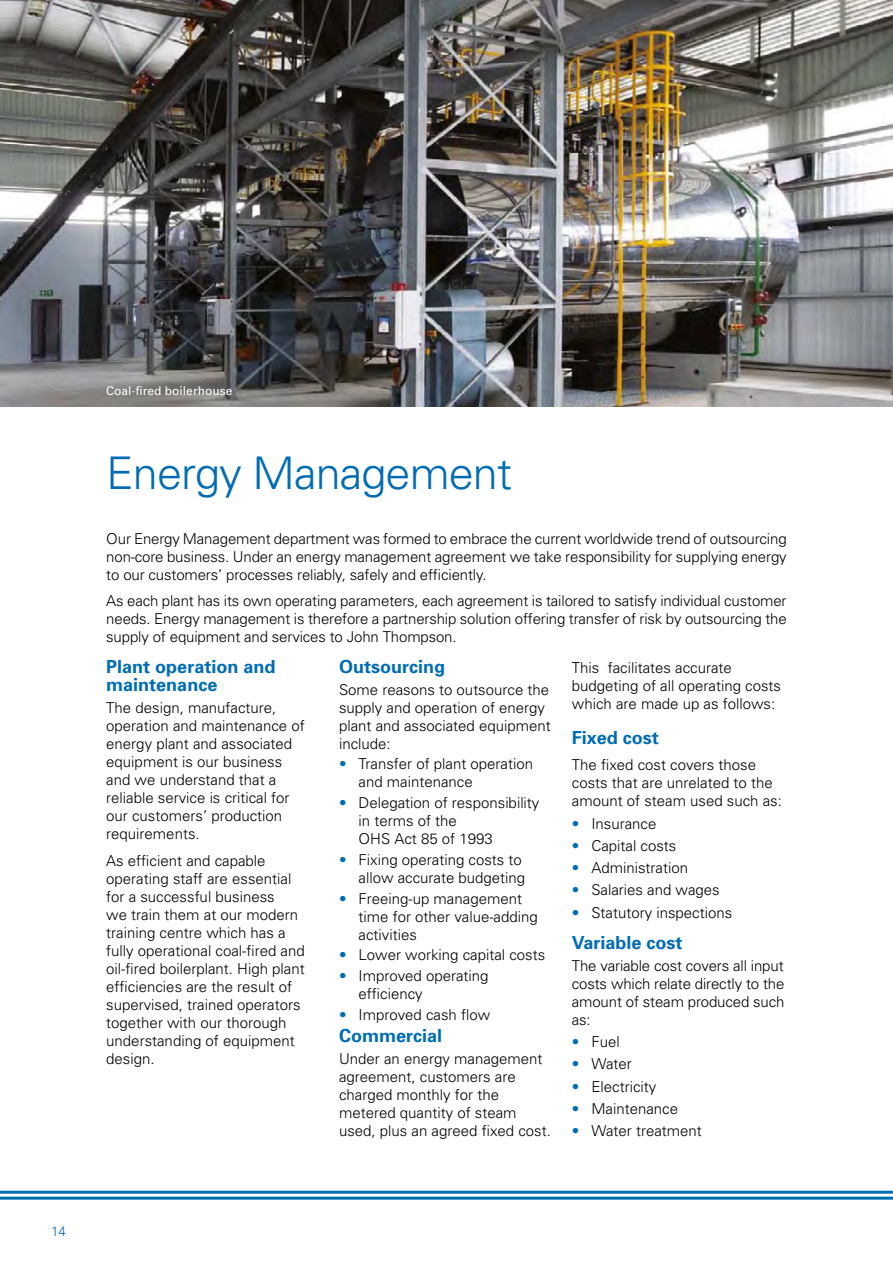
<style>
.page{position:relative;width:893px;height:1263px;background:#fff}
.page>*{position:absolute;margin:0;border:0;box-sizing:border-box;transform-origin:0 0}
.t1{font:300 45px "Univers";letter-spacing:-.02em;color:#006cb6}
.t2{font:700 18px/18px "Univers";color:#006cb6}
.t3{font:300 15px/18px "Univers";color:#000}
.t4{font:300 13.5px "Univers";color:#006cb6}
.t5{font:12px "Univers";color:#fff}
.s1{color:#006cb6}
</style>
<div class="page">
<img style="left:0;top:0;width:893px;height:406px">
<hr style="left:0;top:1197px;width:893px;height:3px;background:#006cb6">
<hr style="left:0;top:1191px;width:893px;height:3px;background:#006cb6">
<p class="t4" style="left:51px;top:1223px;width:17px">14</p>
<p class="t5" style="left:106px;top:383px;width:128px">Coal-fired boilerhouse</p>
<h1 class="t1" style="left:106px;top:446px;width:407px">Energy Management</h1>
<p class="t3" style="left:106px;top:529px;width:682px;text-align:justify">Our Energy Management department was formed to embrace the current worldwide trend of outsourcing non-core business. Under an energy management agreement we take responsibility for supplying energy to our customers’ processes reliably, safely and efficiently.</p>
<p class="t3" style="left:106px;top:591px;width:682px;text-align:justify">As each plant has its own operating parameters, each agreement is tailored to satisfy individual customer needs. Energy management is therefore a partnership solution offering transfer of risk by outsourcing the supply of equipment and services to John Thompson.</p>
<p class="t2" style="left:106px;top:657px;width:171px">Plant operation and maintenance</p>
<p class="t3" style="left:106px;top:698px;width:200px">The design, manufacture, operation and maintenance of energy plant and associated equipment is our business and we understand that a reliable service is critical for our customers’ production requirements.</p>
<p class="t3" style="left:106px;top:851px;width:200px">As efficient and capable operating staff are essential for a successful business<br>we train them at our modern training centre which has a fully operational coal-fired and oil-fired boilerplant. High plant efficiencies are the result of supervised, trained operators together with our thorough understanding of equipment design.</p>
<p class="t2" style="left:339px;top:657px;width:108px">Outsourcing</p>
<p class="t3" style="left:339px;top:680px;width:213px">Some reasons to outsource the supply and operation of energy plant and associated equipment include:</p>
<p class="t3" style="left:359px;top:755px;width:176px;text-indent:-20px"><span class="s1">•</span> Transfer of plant operation and maintenance</p>
<p class="t3" style="left:359px;top:793px;width:182px;text-indent:-20px"><span class="s1">•</span> Delegation of responsibility in terms of the<br>OHS Act 85 of 1993</p>
<p class="t3" style="left:339px;top:850px;width:188px;text-align:right"><span class="s1">•</span> Fixing operating costs to allow accurate budgeting</p>
<p class="t3" style="left:359px;top:889px;width:181px;text-indent:-20px"><span class="s1">•</span> Freeing-up management time for other value-adding activities</p>
<p class="t3" style="left:339px;top:946px;width:208px"><span class="s1">•</span> Lower working capital costs</p>
<p class="t3" style="left:359px;top:966px;width:132px;text-indent:-20px"><span class="s1">•</span> Improved operating efficiency</p>
<p class="t3" style="left:339px;top:1005px;width:153px"><span class="s1">•</span> Improved cash flow</p>
<p class="t2" style="left:339px;top:1026px;width:105px">Commercial</p>
<p class="t3" style="left:339px;top:1050px;width:213px">Under an energy management agreement, customers are charged monthly for the metered quantity of steam used, plus an agreed fixed cost.</p>
<p class="t3" style="left:572px;top:658px;width:211px">This facilitates accurate budgeting of all operating costs which are made up as follows:</p>
<p class="t2" style="left:572px;top:728px;width:89px">Fixed cost</p>
<p class="t3" style="left:572px;top:756px;width:212px">The fixed cost covers those costs that are unrelated to the amount of steam used such as:</p>
<p class="t3" style="left:572px;top:814px;width:86px"><span class="s1">•</span> Insurance</p>
<p class="t3" style="left:572px;top:836px;width:106px"><span class="s1">•</span> Capital costs</p>
<p class="t3" style="left:572px;top:858px;width:118px"><span class="s1">•</span> Administration</p>
<p class="t3" style="left:572px;top:881px;width:149px"><span class="s1">•</span> Salaries and wages</p>
<p class="t3" style="left:572px;top:903px;width:162px"><span class="s1">•</span> Statutory inspections</p>
<p class="t2" style="left:572px;top:932px;width:112px">Variable cost</p>
<p class="t3" style="left:572px;top:956px;width:214px;text-align:justify">The variable cost covers all input costs which relate directly to the amount of steam produced such as:</p>
<p class="t3" style="left:572px;top:1032px;width:49px"><span class="s1">•</span> Fuel</p>
<p class="t3" style="left:572px;top:1054px;width:62px"><span class="s1">•</span> Water</p>
<p class="t3" style="left:572px;top:1077px;width:86px"><span class="s1">•</span> Electricity</p>
<p class="t3" style="left:572px;top:1099px;width:108px"><span class="s1">•</span> Maintenance</p>
<p class="t3" style="left:572px;top:1121px;width:132px"><span class="s1">•</span> Water treatment</p>
</div>
